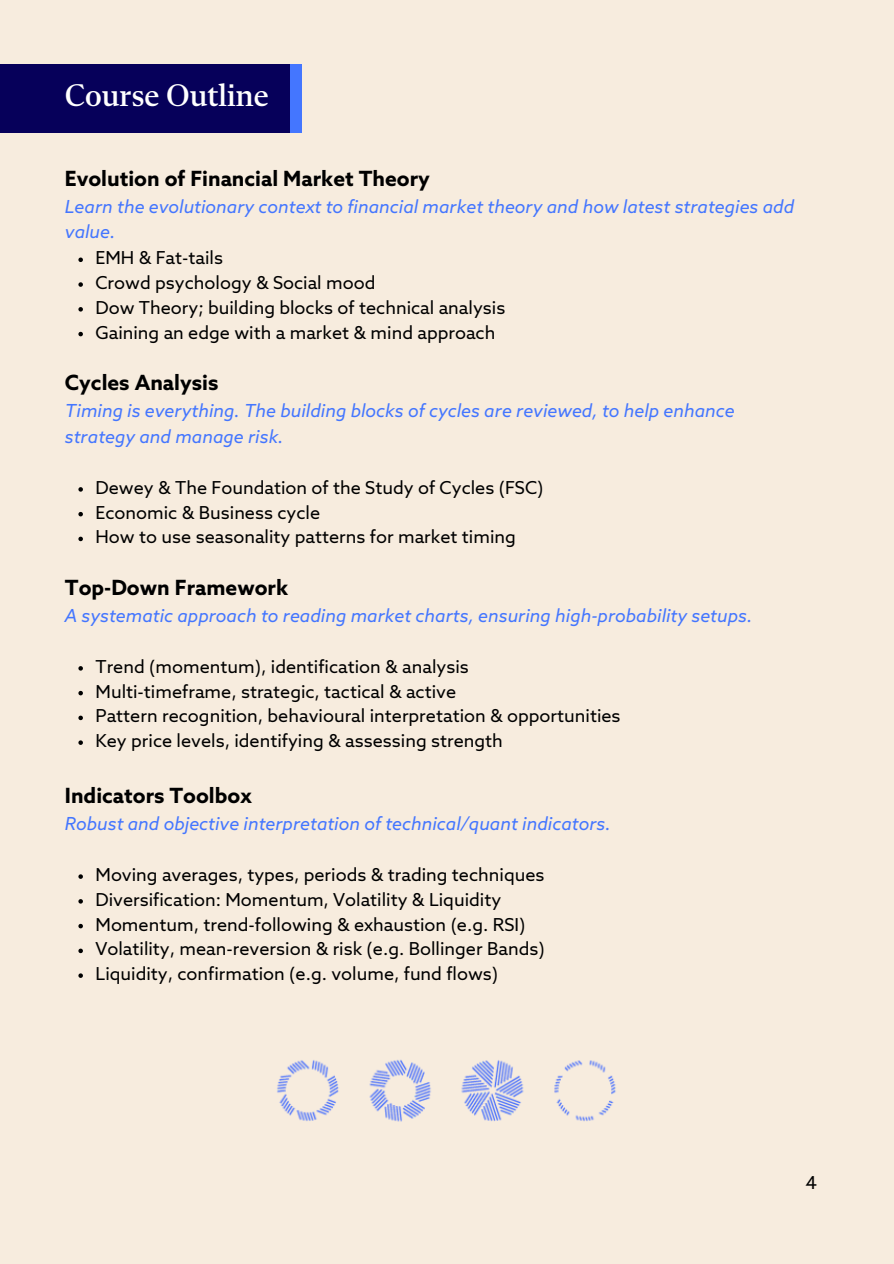
<style>
.page{position:relative;width:894px;height:1264px;background:#fff}
.page>*{position:absolute;margin:0;border:0;box-sizing:border-box;transform-origin:0 0}
.t1{font:500 31.5px "Flecha S";color:#fff}
.t2{font:700 21px "Azo Sans";color:#000}
.t3{font:18px "Azo Sans";color:#000}
.t4{font:italic 18px/25.8px "Azo Sans";color:#4476ff}
</style>
<div class="page">
<div style="left:0;top:0;width:893px;height:1263px;background:#f7ecde"></div>
<svg style="left:78px;top:257px;width:5px;height:5px"></svg>
<svg style="left:78px;top:282px;width:5px;height:5px"></svg>
<svg style="left:78px;top:307px;width:5px;height:4px"></svg>
<svg style="left:78px;top:332px;width:5px;height:4px"></svg>
<svg style="left:78px;top:487px;width:5px;height:4px"></svg>
<svg style="left:78px;top:512px;width:5px;height:4px"></svg>
<svg style="left:78px;top:536px;width:5px;height:5px"></svg>
<svg style="left:78px;top:666px;width:5px;height:4px"></svg>
<svg style="left:78px;top:691px;width:5px;height:4px"></svg>
<svg style="left:78px;top:715px;width:5px;height:5px"></svg>
<svg style="left:78px;top:740px;width:5px;height:5px"></svg>
<svg style="left:78px;top:874px;width:5px;height:4px"></svg>
<svg style="left:78px;top:899px;width:5px;height:4px"></svg>
<svg style="left:78px;top:923px;width:5px;height:5px"></svg>
<svg style="left:78px;top:948px;width:5px;height:5px"></svg>
<svg style="left:78px;top:973px;width:5px;height:4px"></svg>
<div style="left:0;top:64px;width:302px;height:68px;background:#4476ff"></div>
<div style="left:0;top:64px;width:289px;height:68px;background:#06005a"></div>
<img style="left:277px;top:1059px;width:339px;height:63px">
<p class="t1" style="left:65px;top:82px;width:205px">Course Outline</p>
<p class="t2" style="left:65px;top:167px;width:366px">Evolution of Financial Market Theory</p>
<p class="t4" style="left:65px;top:195px;width:730px">Learn the evolutionary context to financial market theory and how latest strategies add value.</p>
<p class="t3" style="left:95px;top:250px;width:129px">EMH &amp; Fat-tails</p>
<p class="t3" style="left:95px;top:275px;width:281px">Crowd psychology &amp; Social mood</p>
<p class="t3" style="left:95px;top:300px;width:411px">Dow Theory; building blocks of technical analysis</p>
<p class="t3" style="left:95px;top:325px;width:401px">Gaining an edge with a market &amp; mind approach</p>
<p class="t2" style="left:65px;top:372px;width:155px">Cycles Analysis</p>
<p class="t4" style="left:65px;top:399px;width:671px">Timing is everything. The building blocks of cycles are reviewed, to help enhance strategy and manage risk.</p>
<p class="t3" style="left:95px;top:480px;width:449px">Dewey &amp; The Foundation of the Study of Cycles (FSC)</p>
<p class="t3" style="left:95px;top:505px;width:226px">Economic &amp; Business cycle</p>
<p class="t3" style="left:95px;top:529px;width:422px">How to use seasonality patterns for market timing</p>
<p class="t2" style="left:65px;top:577px;width:225px">Top-Down Framework</p>
<p class="t4" style="left:65px;top:604px;width:688px">A systematic approach to reading market charts, ensuring high-probability setups.</p>
<p class="t3" style="left:95px;top:659px;width:375px">Trend (momentum), identification &amp; analysis</p>
<p class="t3" style="left:95px;top:683px;width:362px">Multi-timeframe, strategic, tactical &amp; active</p>
<p class="t3" style="left:95px;top:708px;width:526px">Pattern recognition, behavioural interpretation &amp; opportunities</p>
<p class="t3" style="left:95px;top:733px;width:409px">Key price levels, identifying &amp; assessing strength</p>
<p class="t2" style="left:65px;top:785px;width:188px">Indicators Toolbox</p>
<p class="t4" style="left:65px;top:812px;width:547px">Robust and objective interpretation of technical/quant indicators.</p>
<p class="t3" style="left:95px;top:867px;width:450px">Moving averages, types, periods &amp; trading techniques</p>
<p class="t3" style="left:95px;top:892px;width:407px">Diversification: Momentum, Volatility &amp; Liquidity</p>
<p class="t3" style="left:95px;top:916px;width:431px">Momentum, trend-following &amp; exhaustion (e.g. RSI)</p>
<p class="t3" style="left:95px;top:941px;width:450px">Volatility, mean-reversion &amp; risk (e.g. Bollinger Bands)</p>
<p class="t3" style="left:95px;top:966px;width:404px">Liquidity, confirmation (e.g. volume, fund flows)</p>
<h1 class="t3" style="left:805px;top:1175px;width:13px">4</h1>
</div>
